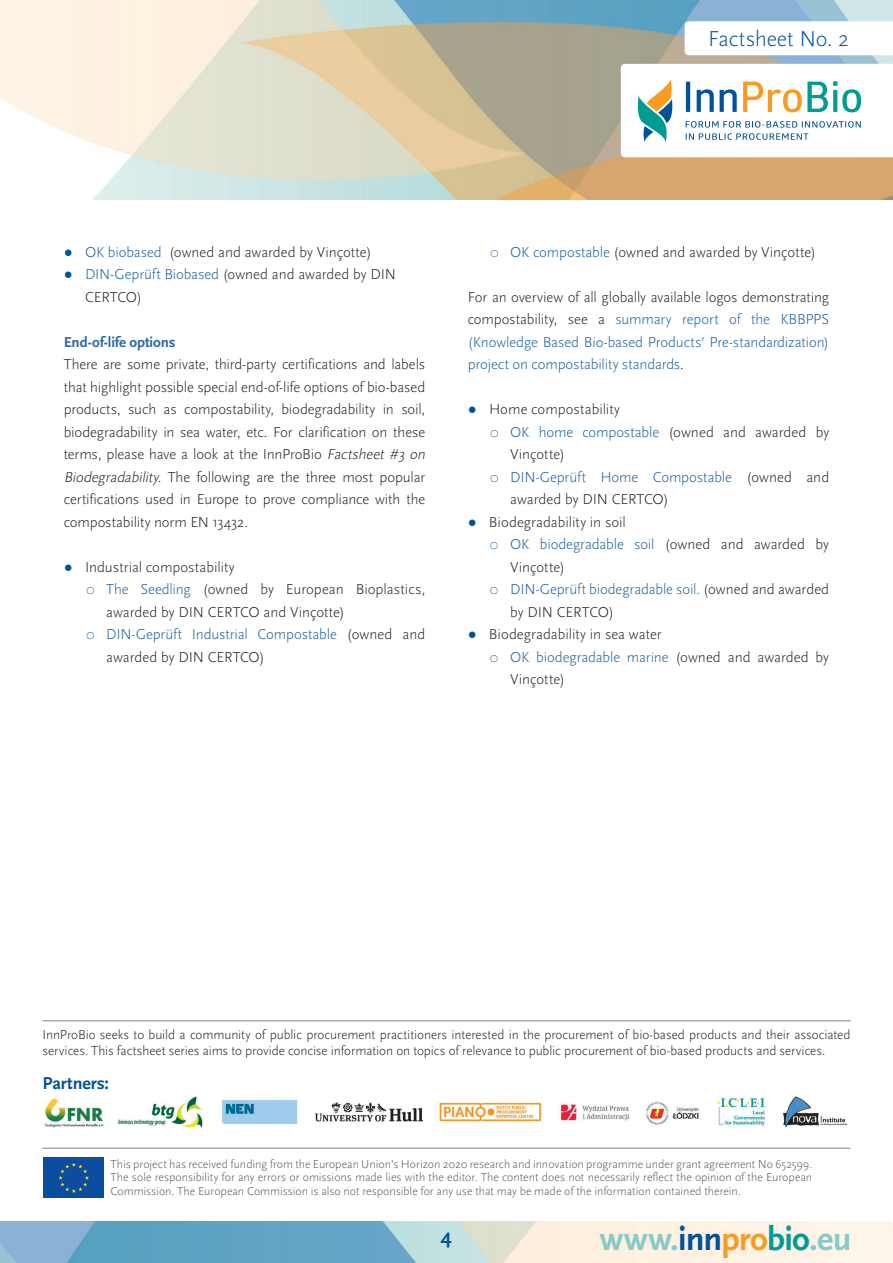
<style>
.page{position:relative;width:893px;height:1263px;background:#fff}
.page>*{position:absolute;margin:0;border:0;box-sizing:border-box;transform-origin:0 0}
.t1{font:700 34.5px "Scala Sans Pro";letter-spacing:-.02em;color:#89cac9}
.t2{font:300 22.5px "Scala Sans Pro";letter-spacing:-.005em;color:#015399}
.t3{font:700 21px "Scala Sans Pro";color:#015399}
.t4{font:700 18px "Scala Sans Pro";letter-spacing:-.005em;color:#015399}
.t5{font:300 15px/22.5px "Scala Sans Pro";letter-spacing:-.005em;color:#231f20}
.t6{font:300 15px/22.5px "Scala Sans Pro";letter-spacing:-.01em;color:#175d9e}
.t7{font:700 15px "Scala Sans Pro";letter-spacing:-.01em;color:#2a68a7}
.t8{font:300 13.5px/16.2px "Scala Sans Pro";letter-spacing:-.005em;color:#231f20}
.t9{font:300 12px/13.5px "Scala Sans Pro";letter-spacing:-.005em;color:#57585a;text-align:justify}
.s1{font-family:"Arial";font-weight:400;color:#015399}
.s2{color:#175d9e}
.s3{font-style:italic}
.s4{color:#015399}
.s5{color:#231f20}
.s6{color:#f89b23}
.s7{color:#009c94}
</style>
<div class="page">
<img style="left:0;top:0;width:893px;height:1263px">
<div style="left:0;top:200px;width:893px;height:1020px;background:#fff"></div>
<svg style="left:621px;top:64px;width:272px;height:93px"></svg>
<svg style="left:685px;top:21px;width:208px;height:34px"></svg>
<img style="left:45px;top:1096px;width:803px;height:33px">
<hr style="left:43px;top:1148px;width:807px;height:1px;background:#808285">
<svg style="left:43px;top:1157px;width:61px;height:41px"></svg>
<div style="left:44px;top:1158px;width:60px;height:40px;background:#0d4da1"></div>
<svg style="left:59px;top:1163px;width:30px;height:30px"></svg>
<hr style="left:43px;top:1020px;width:807px;height:1px;background:#808285">
<h2 class="t2" style="left:708px;top:26px;width:142px">Factsheet No. 2</h2>
<p class="t5" style="left:64px;top:240px;width:309px"><span class="s1">●</span> <span class="s2">OK biobased</span> (owned and awarded by Vinçotte)</p>
<p class="t5" style="left:85px;top:263px;width:313px;text-indent:-21px"><span class="s1">●</span> <span class="s2">DIN-Geprüft Biobased</span> (owned and awarded by DIN<br>CERTCO)</p>
<p class="t7" style="left:64px;top:333px;width:113px">End-of-life options</p>
<p class="t5" style="left:64px;top:353px;width:366px">There are some private, third-party certifications and labels that highlight possible special end-of-life options of bio-based products, such as compostability, biodegradability in soil, biodegradability in sea water, etc. For clarification on these terms, please have a look at the InnProBio <span class="s3">Factsheet #3 on Biodegradability</span>. The following are the three most popular certifications used in Europe to prove compliance with the compostability norm EN 13432.</p>
<p class="t5" style="left:64px;top:555px;width:173px"><span class="s1">●</span> Industrial compostability</p>
<p class="t5" style="left:106px;top:578px;width:320px;text-indent:-21px"><span class="s4">○</span> <span class="s2">The Seedling</span> (owned by European Bioplastics, awarded by DIN CERTCO and Vinçotte)</p>
<p class="t6" style="left:106px;top:623px;width:320px;text-indent:-21px"><span class="s4">○</span> DIN-Geprüft Industrial Compostable <span class="s5">(owned and awarded by DIN CERTCO)</span></p>
<p class="t5" style="left:489px;top:240px;width:329px"><span class="s4">○</span> <span class="s2">OK compostable</span> (owned and awarded by Vinçotte)</p>
<p class="t6" style="left:468px;top:285px;width:363px;text-align:justify"><span class="s5">For an overview of all globally available logos demonstrating compostability, see a</span> summary report of the KBBPPS (Knowledge Based Bio-based Products’ Pre-standardization) project on compostability standards<span class="s5">.</span></p>
<p class="t5" style="left:468px;top:398px;width:154px"><span class="s1">●</span> Home compostability</p>
<p class="t5" style="left:510px;top:420px;width:320px;text-indent:-21px"><span class="s4">○</span> <span class="s2">OK home compostable</span> (owned and awarded by<br>Vinçotte)</p>
<p class="t5" style="left:510px;top:465px;width:320px;text-indent:-21px"><span class="s4">○</span> <span class="s2">DIN-Geprüft Home Compostable</span> (owned and awarded by DIN CERTCO)</p>
<p class="t5" style="left:468px;top:510px;width:160px"><span class="s1">●</span> Biodegradability in soil</p>
<p class="t5" style="left:510px;top:533px;width:320px;text-indent:-21px"><span class="s4">○</span> <span class="s2">OK biodegradable soil</span> (owned and awarded by<br>Vinçotte)</p>
<p class="t6" style="left:510px;top:578px;width:320px;text-indent:-21px"><span class="s4">○</span> DIN-Geprüft biodegradable soil. <span class="s5">(owned and awarded by DIN CERTCO)</span></p>
<p class="t5" style="left:468px;top:623px;width:195px"><span class="s1">●</span> Biodegradability in sea water</p>
<p class="t5" style="left:510px;top:645px;width:320px;text-indent:-21px"><span class="s4">○</span> <span class="s2">OK biodegradable marine</span> (owned and awarded by<br>Vinçotte)</p>
<p class="t8" style="left:43px;top:1026px;width:809px">InnProBio seeks to build a community of public procurement practitioners interested in the procurement of bio-based products and their associated services. This factsheet series aims to provide concise information on topics of relevance to public procurement of bio-based products and services.</p>
<p class="t4" style="left:43px;top:1073px;width:68px">Partners:</p>
<p class="t9" style="left:111px;top:1157px;width:703px">This project has received funding from the European Union’s Horizon 2020 research and innovation programme under grant agreement No 652599.<br>The sole responsibility for any errors or omissions made lies with the editor. The content does not necessarily reflect the opinion of the European Commission. The European Commission is also not responsible for any use that may be made of the information contained therein.</p>
<h1 class="t1" style="left:599px;top:1218px;width:254px">www.<span class="s4">inn</span><span class="s6">pro</span><span class="s7">bio</span>.eu</h1>
<h3 class="t3" style="left:441px;top:1224px;width:13px">4</h3>
</div>
